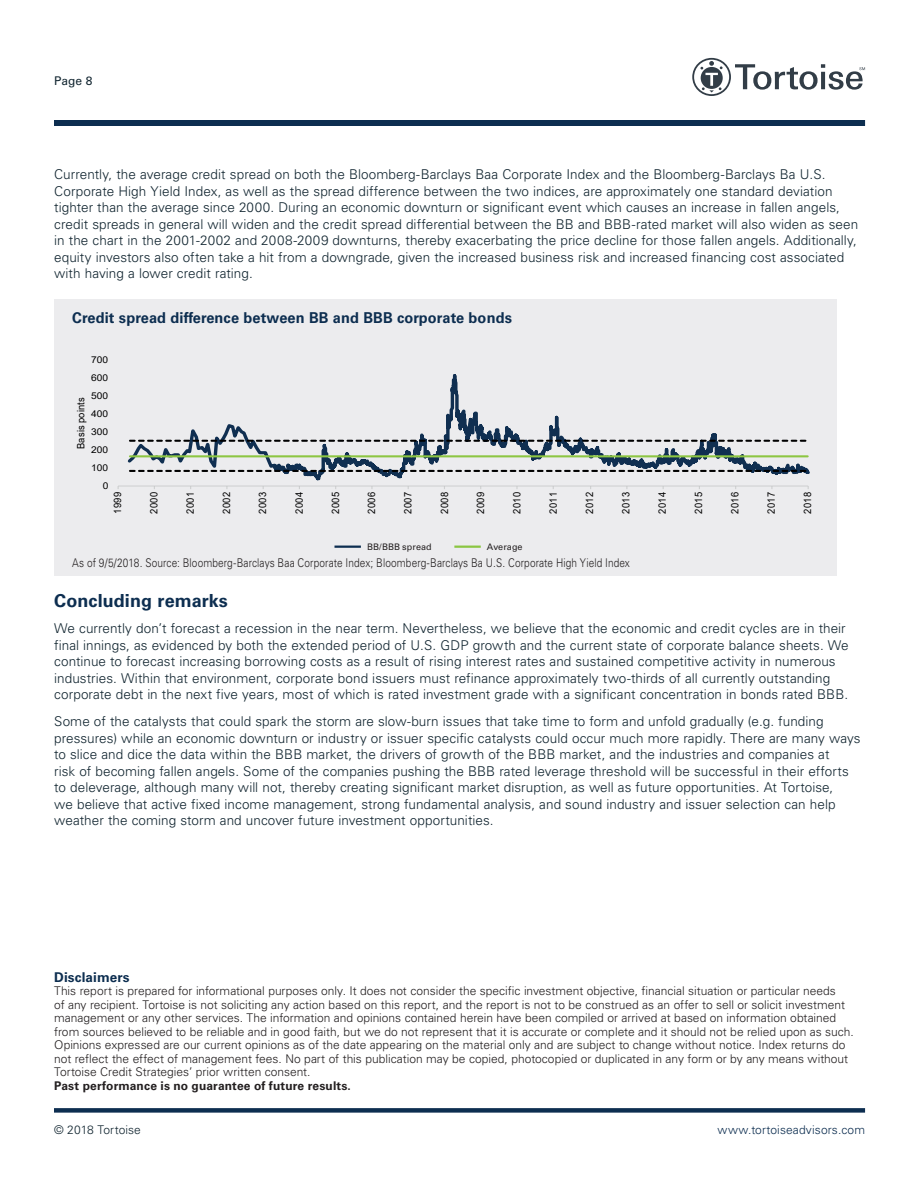
<style>
.page{position:relative;width:918px;height:1188px;background:#fff}
.page>*{position:absolute;margin:0;border:0;box-sizing:border-box;transform-origin:0 0}
.IntroText{font:700 18px "Univers LT Std";letter-spacing:.005em;color:#0d2e50}
.t1{font:700 15px "Univers LT Std";letter-spacing:.01em;color:#0d2e50}
.IntroText-2{font:300 13.5px/16.5px "Univers LT Std";letter-spacing:.005em;color:#112530}
.IntroText-3{font:700 13.5px "Univers LT Std";letter-spacing:.01em;color:#0d2e50}
.IntroText-4{font:300 12px/13.5px "Univers LT Std";color:#231f20}
.body{font:300 12px "Univers LT Std";letter-spacing:.01em;color:#231f20;scale:.84 1}
.t2{font:300 12px "Univers LT Std";letter-spacing:.01em;color:#0d2e50}
.t3{font:300 12px "Univers LT Std";letter-spacing:.005em;color:#112530}
.t4{font:12px "Univers LT Std";color:#112530}
.t5{font:10.2px "Arial";color:#000;scale:.92 1}
.t6{font:9.3px "Arial";color:#000;scale:1.09 1}
.body-2{font:9px "Univers LT Std";letter-spacing:.005em;color:#231f20}
.s1{font-weight:700}
</style>
<div class="page">
<div style="left:54px;top:120px;width:811px;height:6px;background:#0d2e50"></div>
<div style="left:54px;top:1108px;width:811px;height:5px;background:#0d2e50"></div>
<svg style="left:692px;top:58px;width:173px;height:38px"></svg>
<div style="left:54px;top:299px;width:783px;height:277px;background:#ececee"></div>
<hr style="left:118px;top:485px;width:690px;height:2px;background:#dcdcde">
<svg style="left:127px;top:374px;width:683px;height:115px"></svg>
<svg style="left:128px;top:454px;width:682px;height:4px"></svg>
<svg style="left:128px;top:469px;width:682px;height:4px"></svg>
<svg style="left:128px;top:439px;width:682px;height:4px"></svg>
<hr style="left:334px;top:546px;width:27px;height:2px;background:#0d2e50">
<hr style="left:454px;top:546px;width:27px;height:2px;background:#8bc642">
<p class="t4" style="left:54px;top:74px;width:40px">Page 8</p>
<p class="IntroText-2" style="left:54px;top:166px;width:806px">Currently, the average credit spread on both the Bloomberg-Barclays Baa Corporate Index and the Bloomberg-Barclays Ba U.S.<br>Corporate High Yield Index, as well as the spread difference between the two indices, are approximately one standard deviation tighter than the average since 2000. During an economic downturn or significant event which causes an increase in fallen angels, credit spreads in general will widen and the credit spread differential between the BB and BBB-rated market will also widen as seen in the chart in the 2001-2002 and 2008-2009 downturns, thereby exacerbating the price decline for those fallen angels. Additionally, equity investors also often take a hit from a downgrade, given the increased business risk and increased financing cost associated with having a lower credit rating.</p>
<p class="t1" style="left:72px;top:309px;width:441px">Credit spread difference between BB and BBB corporate bonds</p>
<p class="t6" style="left:91px;top:353px;width:17px">700</p>
<p class="t6" style="left:91px;top:371px;width:17px">600</p>
<p class="t6" style="left:91px;top:389px;width:17px">500</p>
<p class="t5" style="left:74px;top:449px;width:57px;rotate:-90deg">Basis points</p>
<p class="t6" style="left:91px;top:407px;width:17px">400</p>
<p class="t6" style="left:91px;top:425px;width:17px">300</p>
<p class="t6" style="left:91px;top:443px;width:17px">200</p>
<p class="t6" style="left:91px;top:461px;width:17px">100</p>
<p class="t6" style="left:103px;top:479px;width:7px">0</p>
<p class="t5" style="left:110px;top:514px;width:25px;rotate:-90deg">1999</p>
<p class="t5" style="left:147px;top:514px;width:25px;rotate:-90deg">2000</p>
<p class="t5" style="left:183px;top:514px;width:25px;rotate:-90deg">2001</p>
<p class="t5" style="left:219px;top:514px;width:25px;rotate:-90deg">2002</p>
<p class="t5" style="left:256px;top:514px;width:25px;rotate:-90deg">2003</p>
<p class="t5" style="left:292px;top:514px;width:25px;rotate:-90deg">2004</p>
<p class="t5" style="left:328px;top:514px;width:25px;rotate:-90deg">2005</p>
<p class="t5" style="left:365px;top:514px;width:25px;rotate:-90deg">2006</p>
<p class="t5" style="left:401px;top:514px;width:25px;rotate:-90deg">2007</p>
<p class="t5" style="left:437px;top:514px;width:25px;rotate:-90deg">2008</p>
<p class="t5" style="left:474px;top:514px;width:25px;rotate:-90deg">2009</p>
<p class="t5" style="left:510px;top:514px;width:25px;rotate:-90deg">2010</p>
<p class="t5" style="left:546px;top:514px;width:25px;rotate:-90deg">2011</p>
<p class="t5" style="left:583px;top:514px;width:25px;rotate:-90deg">2012</p>
<p class="t5" style="left:619px;top:514px;width:25px;rotate:-90deg">2013</p>
<p class="t5" style="left:655px;top:514px;width:25px;rotate:-90deg">2014</p>
<p class="t5" style="left:692px;top:514px;width:25px;rotate:-90deg">2015</p>
<p class="t5" style="left:728px;top:514px;width:25px;rotate:-90deg">2016</p>
<p class="t5" style="left:764px;top:514px;width:25px;rotate:-90deg">2017</p>
<p class="t5" style="left:801px;top:514px;width:25px;rotate:-90deg">2018</p>
<p class="body-2" style="left:367px;top:541px;width:66px">BB/BBB spread</p>
<p class="body-2" style="left:487px;top:541px;width:37px">Average</p>
<p class="body" style="left:72px;top:556px;width:665px">As of 9/5/2018. Source: Bloomberg-Barclays Baa Corporate Index; Bloomberg-Barclays Ba U.S. Corporate High Yield Index</p>
<p class="IntroText" style="left:54px;top:590px;width:175px">Concluding remarks</p>
<p class="IntroText-2" style="left:54px;top:620px;width:796px">We currently don’t forecast a recession in the near term. Nevertheless, we believe that the economic and credit cycles are in their final innings, as evidenced by both the extended period of U.S. GDP growth and the current state of corporate balance sheets. We continue to forecast increasing borrowing costs as a result of rising interest rates and sustained competitive activity in numerous industries. Within that environment, corporate bond issuers must refinance approximately two-thirds of all currently outstanding corporate debt in the next five years, most of which is rated investment grade with a significant concentration in bonds rated BBB.</p>
<p class="IntroText-2" style="left:54px;top:713px;width:808px">Some of the catalysts that could spark the storm are slow-burn issues that take time to form and unfold gradually (e.g. funding pressures) while an economic downturn or industry or issuer specific catalysts could occur much more rapidly. There are many ways to slice and dice the data within the BBB market, the drivers of growth of the BBB market, and the industries and companies at<br>risk of becoming fallen angels. Some of the companies pushing the BBB rated leverage threshold will be successful in their efforts to deleverage, although many will not, thereby creating significant market disruption, as well as future opportunities. At Tortoise,<br>we believe that active fixed income management, strong fundamental analysis, and sound industry and issuer selection can help weather the coming storm and uncover future investment opportunities.</p>
<p class="IntroText-3" style="left:54px;top:969px;width:77px">Disclaimers</p>
<p class="IntroText-4" style="left:54px;top:984px;width:801px">This report is prepared for informational purposes only. It does not consider the specific investment objective, financial situation or particular needs<br>of any recipient. Tortoise is not soliciting any action based on this report, and the report is not to be construed as an offer to sell or solicit investment management or any other services. The information and opinions contained herein have been compiled or arrived at based on information obtained from sources believed to be reliable and in good faith, but we do not represent that it is accurate or complete and it should not be relied upon as such.<br>Opinions expressed are our current opinions as of the date appearing on the material only and are subject to change without notice. Index returns do not reflect the effect of management fees. No part of this publication may be copied, photocopied or duplicated in any form or by any means without Tortoise Credit Strategies’ prior written consent.<br><span class="s1">Past performance is no guarantee of future results.</span></p>
<p class="t3" style="left:54px;top:1123px;width:88px">© 2018 Tortoise</p>
<p class="t2" style="left:718px;top:1123px;width:149px">www.tortoiseadvisors.com</p>
</div>
